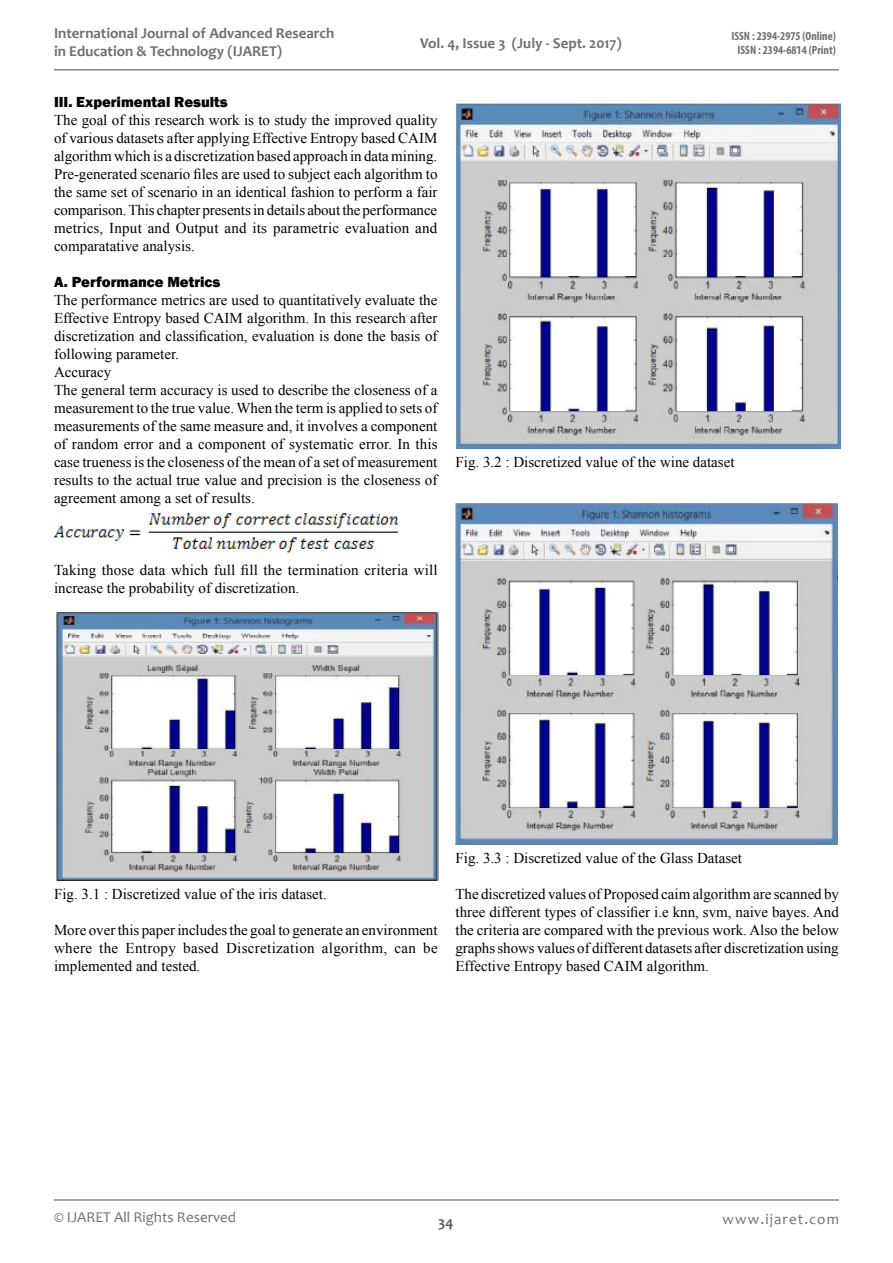
<style>
.page{position:relative;width:893px;height:1263px;background:#fff}
.page>*{position:absolute;margin:0;border:0;box-sizing:border-box;transform-origin:0 0}
.t1{font:15px/18px "Times New Roman";color:#000;text-align:justify}
.t2{font:700 15px/18px "Candara";color:#6d6f71}
.t3{font:800 15px "Franklin Gothic";color:#000}
.t4{font:15px "Candara";color:#6d6f71}
.t5{font:15px "Candara";letter-spacing:.075em;color:#6d6f71}
.t6{font:700 15px "Candara";color:#58595b}
.t7{font:700 condensed 12px/14.4px "Myriad Pro";color:#6d6f71;text-align:center}
</style>
<div class="page">
<hr style="left:54px;top:1199px;width:785px;height:2px;background:#86888b">
<hr style="left:54px;top:69px;width:785px;height:2px;background:#86888b">
<img style="left:54px;top:513px;width:343px;height:40px">
<img style="left:54px;top:612px;width:384px;height:269px">
<img style="left:455px;top:103px;width:385px;height:346px">
<img style="left:455px;top:504px;width:383px;height:341px">
<p class="t2" style="left:54px;top:24px;width:282px">International Journal of Advanced Research in Education &amp; Technology (IJARET)</p>
<p class="t2" style="left:420px;top:34px;width:203px">Vol. 4, Issue 3 (July - Sept. 2017)</p>
<p class="t7" style="left:731px;top:28px;width:106px">ISSN : 2394-2975 (Online)<br>ISSN : 2394-6814 (Print)</p>
<p class="t3" style="left:54px;top:92px;width:175px">III. Experimental Results</p>
<p class="t1" style="left:54px;top:110px;width:385px">The goal of this research work is to study the improved quality of various datasets after applying Effective Entropy based CAIM algorithm which is a discretization based approach in data mining.<br>Pre-generated scenario files are used to subject each algorithm to the same set of scenario in an identical fashion to perform a fair comparison. This chapter presents in details about the performance metrics, Input and Output and its parametric evaluation and comparatative analysis.</p>
<p class="t3" style="left:54px;top:272px;width:168px">A. Performance Metrics</p>
<p class="t1" style="left:54px;top:290px;width:385px;text-align:left">The performance metrics are used to quantitatively evaluate the Effective Entropy based CAIM algorithm. In this research after discretization and classification, evaluation is done the basis of following parameter.<br>Accuracy<br>The general term accuracy is used to describe the closeness of a measurement to the true value. When the term is applied to sets of measurements of the same measure and, it involves a component of random error and a component of systematic error. In this case trueness is the closeness of the mean of a set of measurement results to the actual true value and precision is the closeness of agreement among a set of results.</p>
<p class="t1" style="left:455px;top:452px;width:281px">Fig. 3.2 : Discretized value of the wine dataset</p>
<p class="t1" style="left:54px;top:560px;width:385px">Taking those data which full fill the termination criteria will increase the probability of discretization.</p>
<p class="t1" style="left:54px;top:884px;width:274px">Fig. 3.1 : Discretized value of the iris dataset.</p>
<p class="t1" style="left:54px;top:920px;width:385px">More over this paper includes the goal to generate an environment where the Entropy based Discretization algorithm, can be implemented and tested.</p>
<p class="t1" style="left:455px;top:848px;width:288px">Fig. 3.3 : Discretized value of the Glass Dataset</p>
<p class="t1" style="left:455px;top:884px;width:385px">The discretized values of Proposed caim algorithm are scanned by three different types of classifier i.e knn, svm, naive bayes. And the criteria are compared with the previous work. Also the below graphs shows values of different datasets after discretization using Effective Entropy based CAIM algorithm.</p>
<p class="t4" style="left:54px;top:1207px;width:184px">© IJARET All Rights Reserved</p>
<p class="t5" style="left:723px;top:1210px;width:118px">www.ijaret.com</p>
<p class="t6" style="left:438px;top:1213px;width:17px">34</p>
</div>
